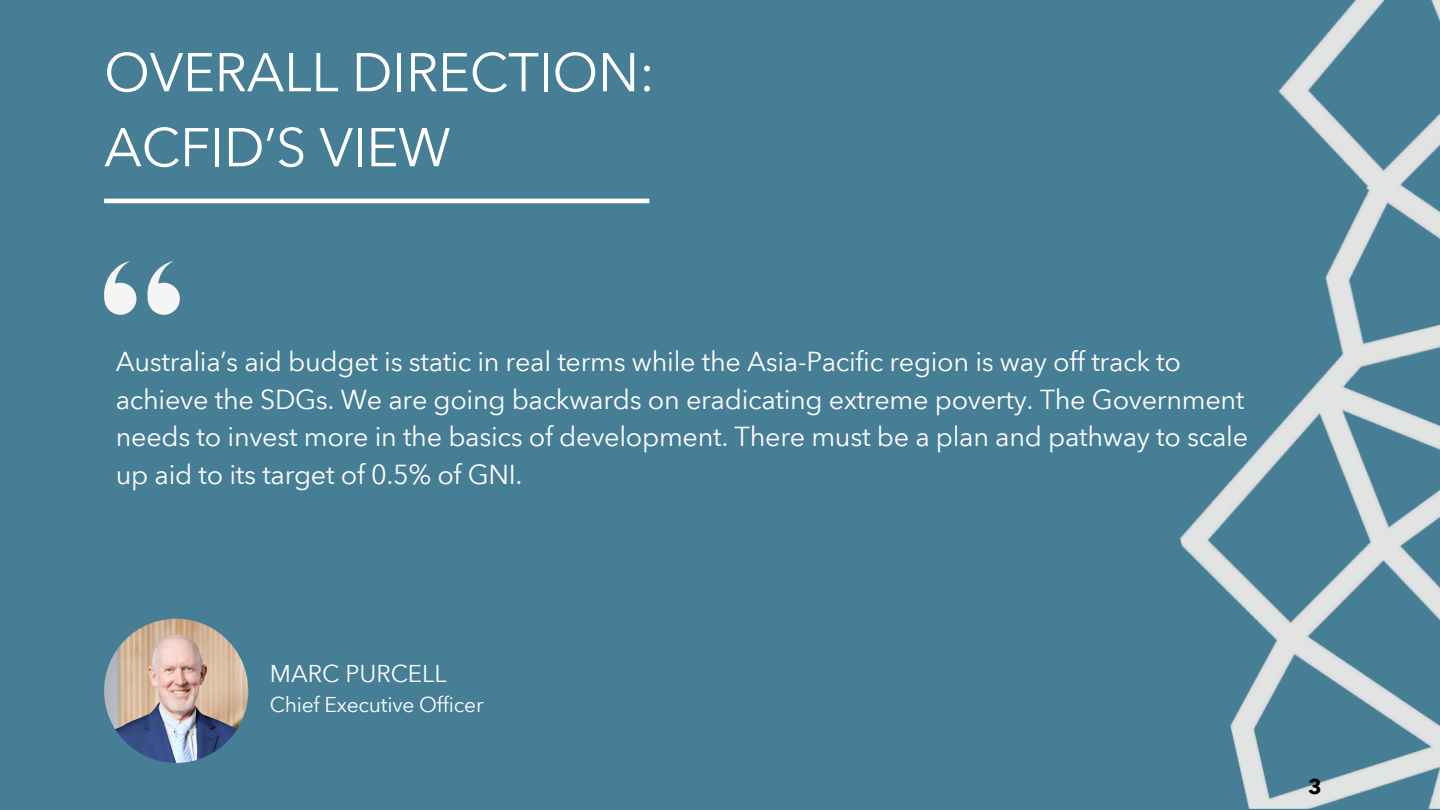
<style>
.page{position:relative;width:1440px;height:810px;background:#467e95}
.page>*{position:absolute;margin:0;border:0;box-sizing:border-box;transform-origin:0 0}
.t1{font:54px/75px "Avenir Next Thai Modern";letter-spacing:-.005em;color:#fff}
.t2{font:27px/37.5px "Avenir Next Arabic";letter-spacing:-.01em;color:#fff}
.t3{font:23.9px "Avenir Next Thai Trad";color:#fff}
.t4{font:21.1px "Avenir Next Thai Trad";letter-spacing:-.01em;color:#fff}
.t5{font:700 21.1px "Avenir Next Arabic";color:#000}
</style>
<div class="page">
<img style="left:1180px;top:0;width:260px;height:809px">
<hr style="left:104px;top:199px;width:545px;height:4px;background:#fff">
<img style="left:104px;top:619px;width:144px;height:144px;border-radius:50%">
<svg style="left:104px;top:261px;width:32px;height:54px"></svg>
<svg style="left:147px;top:261px;width:33px;height:54px"></svg>
<h1 class="t1" style="left:104px;top:32px;width:553px">OVERALL DIRECTION:<br>ACFID’S VIEW</h1>
<p class="t2" style="left:116px;top:343px;width:1134px">Australia’s aid budget is static in real terms while the Asia-Pacific region is way off track to achieve the SDGs. We are going backwards on eradicating extreme poverty. The Government needs to invest more in the basics of development. There must be a plan and pathway to scale up aid to its target of 0.5% of GNI.</p>
<p class="t3" style="left:270px;top:660px;width:178px">MARC PURCELL</p>
<h2 class="t4" style="left:270px;top:692px;width:215px">Chief Executive Officer</h2>
<p class="t5" style="left:1308px;top:774px;width:15px">3</p>
</div>
